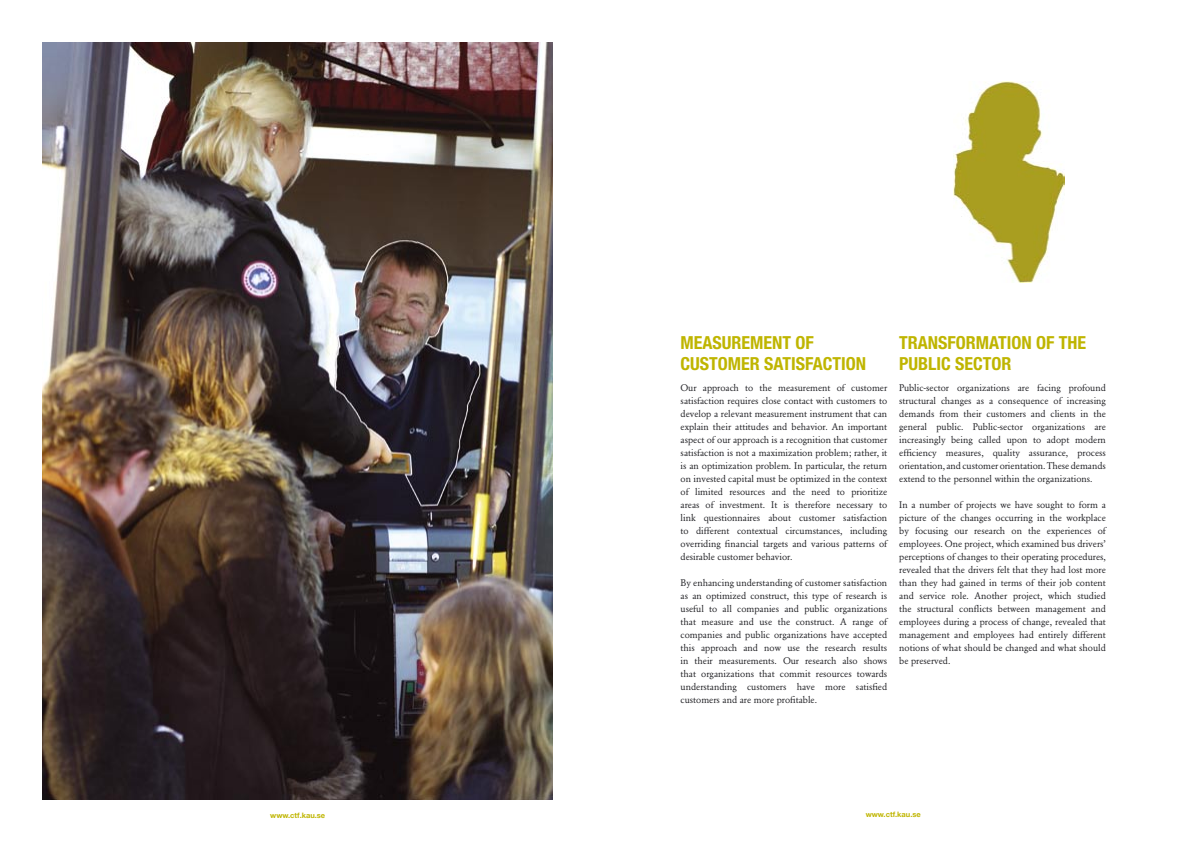
<style>
.page{position:relative;width:1191px;height:842px;background:#fff}
.page>*{position:absolute;margin:0;border:0;box-sizing:border-box;transform-origin:0 0}
.Brödtext{font:700 condensed 18px/21.6px "Helvetica Neue";color:#bfb500}
.Brödtext-2{font:9.5px/13px "Garamond BE";color:#212125;text-align:justify}
.Brödtext-3{font:700 7.5px "Helvetica Neue";color:#bfb500}
</style>
<div class="page">
<img style="left:43px;top:43px;width:510px;height:756px">
<img style="left:953px;top:81px;width:111px;height:201px">
<p class="Brödtext" style="left:680px;top:331px;width:187px">MEASUREMENT OF<br>CUSTOMER SATISFACTION</p>
<p class="Brödtext" style="left:899px;top:331px;width:188px">TRANSFORMATION OF THE<br>PUBLIC SECTOR</p>
<p class="Brödtext-2" style="left:680px;top:381px;width:208px">Our approach to the measurement of customer satisfaction requires close contact with customers to develop a relevant measurement instrument that can explain their attitudes and behavior. An important aspect of our approach is a recognition that customer satisfaction is not a maximization problem; rather, it is an optimization problem. In particular, the return on invested capital must be optimized in the context of limited resources and the need to prioritize areas of investment. It is therefore necessary to link questionnaires about customer satisfaction to different contextual circumstances, including overriding financial targets and various patterns of desirable customer behavior.</p>
<p class="Brödtext-2" style="left:680px;top:576px;width:208px">By enhancing understanding of customer satisfaction as an optimized construct, this type of research is useful to all companies and public organizations that measure and use the construct. A range of companies and public organizations have accepted this approach and now use the research results in their measurements. Our research also shows that organizations that commit resources towards understanding customers have more satisfied customers and are more profitable.</p>
<p class="Brödtext-2" style="left:899px;top:381px;width:208px">Public-sector organizations are facing profound structural changes as a consequence of increasing demands from their customers and clients in the general public. Public-sector organizations are increasingly being called upon to adopt modern efficiency measures, quality assurance, process orientation, and customer orientation. These demands extend to the personnel within the organizations.</p>
<p class="Brödtext-2" style="left:899px;top:498px;width:208px">In a number of projects we have sought to form a picture of the changes occurring in the workplace by focusing our research on the experiences of employees. One project, which examined bus drivers’ perceptions of changes to their operating procedures, revealed that the drivers felt that they had lost more than they had gained in terms of their job content and service role. Another project, which studied the structural conflicts between management and employees during a process of change, revealed that management and employees had entirely different notions of what should be changed and what should be preserved.</p>
<p class="Brödtext-3" style="left:270px;top:810px;width:56px">www.ctf.kau.se</p>
<p class="Brödtext-3" style="left:865px;top:810px;width:56px">www.ctf.kau.se</p>
</div>
